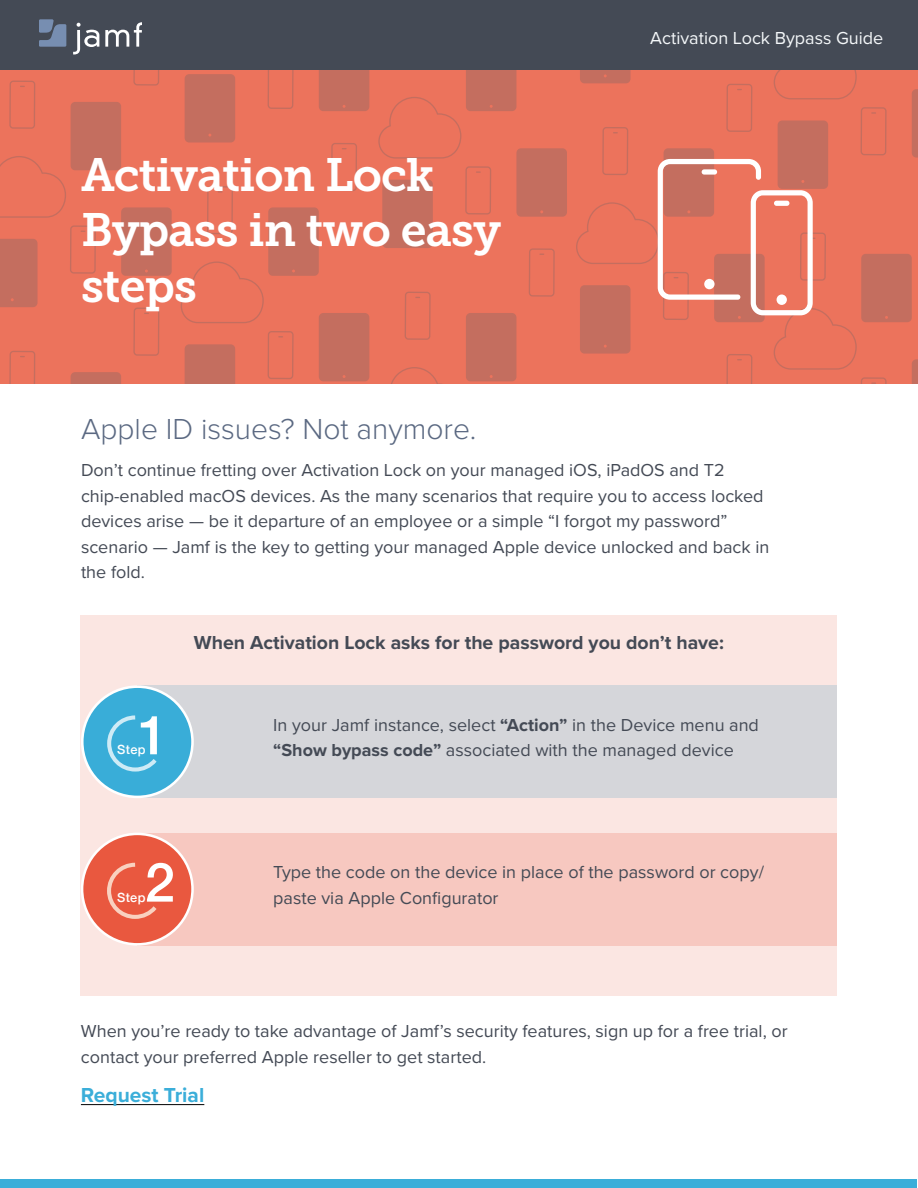
<style>
.page{position:relative;width:918px;height:1188px;background:#fff}
.page>*{position:absolute;margin:0;border:0;box-sizing:border-box;transform-origin:0 0}
.t1{font:500 54.3px "Helvetica Neue";color:#fff}
.t2{font:46.5px/55.8px "Museo Slab 700";letter-spacing:-.02em;color:#fff}
.t3{font:300 30px "Proxima Nova";color:#5b6982}
.t4{font:700 21px "Proxima Nova";color:#3baed9}
.t5{font:700 19.5px "Proxima Nova";color:#444a55}
.t6{font:18px/25.5px "Proxima Nova";color:#444a55}
.t7{font:18px "Proxima Nova";color:#f4f7f9}
.t8{font:500 12.75px "Helvetica Neue";letter-spacing:.025em;color:#fff}
.s1{font-weight:700}
</style>
<div class="page">
<div style="left:81px;top:615px;width:756px;height:381px;background:#fbe6e2"></div>
<div style="left:137px;top:685px;width:700px;height:113px;background:#d5d6da"></div>
<div style="left:0;top:69px;width:918px;height:350px;background:#ec735c"></div>
<svg style="left:181px;top:69px;width:188px;height:315px"></svg>
<svg style="left:0;top:69px;width:172px;height:315px"></svg>
<svg style="left:378px;top:69px;width:189px;height:315px"></svg>
<div style="left:0;top:0;width:918px;height:69px;background:#444a55"></div>
<svg style="left:105px;top:22px;width:37px;height:25px"></svg>
<svg style="left:73px;top:23px;width:26px;height:31px"></svg>
<svg style="left:39px;top:19px;width:27px;height:28px"></svg>
<div style="left:1px;top:1180px;width:916px;height:8px;background:#3baed9"></div>
<div style="left:137px;top:833px;width:700px;height:112px;background:#f7c8c0"></div>
<div style="left:82px;top:834px;width:111px;height:110px;background:#e9583f;border-radius:50%"></div>
<div style="left:81px;top:833px;width:113px;height:113px;border:3px solid #fff;border-radius:50%"></div>
<svg style="left:107px;top:862px;width:50px;height:57px"></svg>
<div style="left:82px;top:687px;width:111px;height:110px;background:#39add8;border-radius:50%"></div>
<div style="left:81px;top:685px;width:113px;height:113px;border:3px solid #fff;border-radius:50%"></div>
<svg style="left:107px;top:715px;width:50px;height:57px"></svg>
<svg style="left:576px;top:69px;width:342px;height:315px"></svg>
<div style="left:704px;top:279px;width:11px;height:10px;background:#fff;border-radius:50%"></div>
<div style="left:777px;top:295px;width:10px;height:10px;background:#fff;border-radius:50%"></div>
<hr style="left:81px;top:1104px;width:123px;height:1px;background:#000">
<div style="left:0;top:384px;width:918px;height:41px;background:#fff"></div>
<h2 class="t2" style="left:81px;top:147px;width:422px">Activation Lock<br>Bypass in two easy steps</h2>
<h3 class="t3" style="left:81px;top:411px;width:397px">Apple ID issues? Not anymore.</h3>
<p class="t7" style="left:650px;top:27px;width:235px">Activation Lock Bypass Guide</p>
<p class="t6" style="left:81px;top:458px;width:690px">Don’t continue fretting over Activation Lock on your managed iOS, iPadOS and T2 chip-enabled macOS devices. As the many scenarios that require you to access locked devices arise — be it departure of an employee or a simple “I forgot my password” scenario — Jamf is the key to getting your managed Apple device unlocked and back in the fold.</p>
<h1 class="t1" style="left:138px;top:691px;width:32px">1</h1>
<p class="t8" style="left:117px;top:740px;width:30px">Step</p>
<p class="t5" style="left:194px;top:631px;width:532px">When Activation Lock asks for the password you don’t have:</p>
<p class="t6" style="left:273px;top:712px;width:487px">In your Jamf instance, select <span class="s1">“Action”</span> in the Device menu and <span class="s1">“Show bypass code”</span> associated with the managed device</p>
<h1 class="t1" style="left:145px;top:839px;width:32px">2</h1>
<p class="t8" style="left:117px;top:887px;width:30px">Step</p>
<p class="t6" style="left:273px;top:860px;width:492px">Type the code on the device in place of the password or copy/</p>
<p class="t6" style="left:273px;top:885px;width:227px">paste via Apple Configurator</p>
<p class="t6" style="left:81px;top:1019px;width:708px">When you’re ready to take advantage of Jamf’s security features, sign up for a free trial, or contact your preferred Apple reseller to get started.</p>
<p class="t4" style="left:81px;top:1082px;width:125px">Request Trial</p>
</div>
